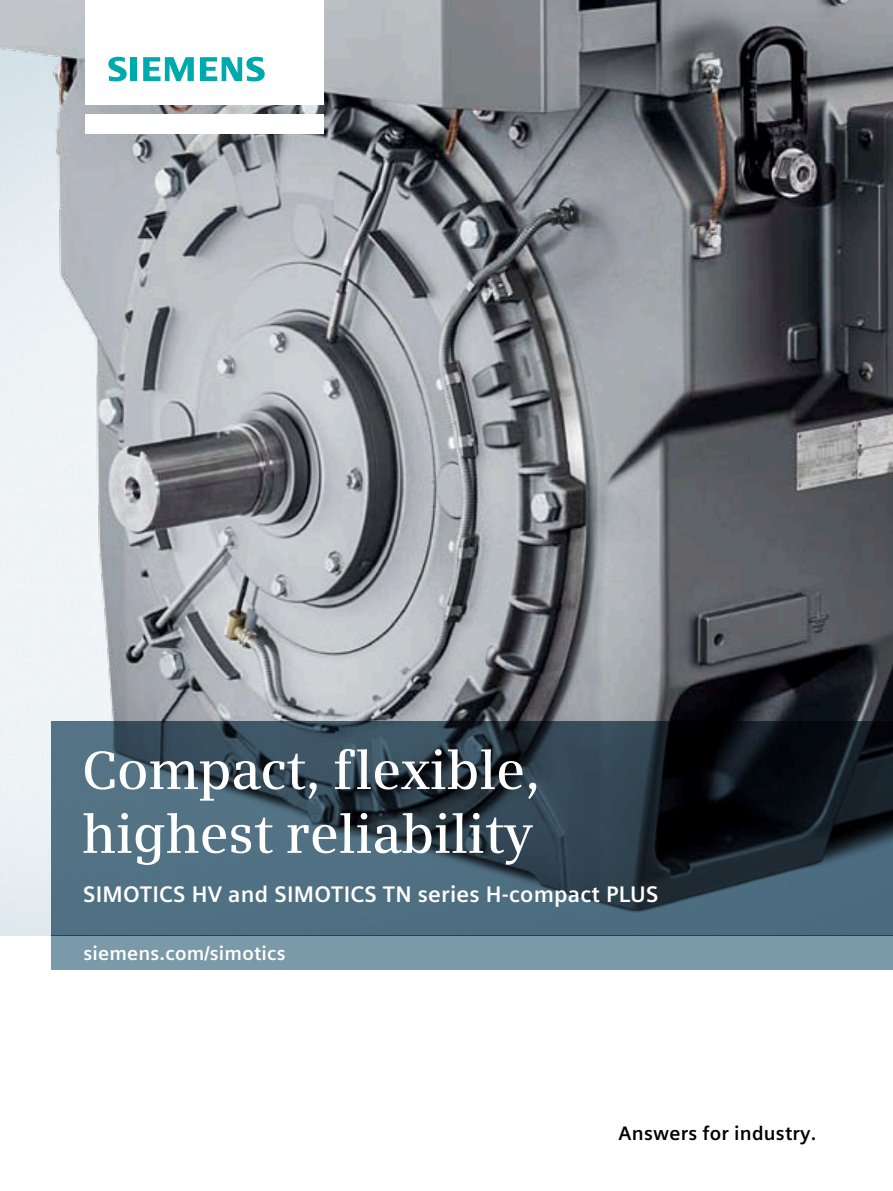
<style>
.page{position:relative;width:893px;height:1191px;background:#fff}
.page>*{position:absolute;margin:0;border:0;box-sizing:border-box;transform-origin:0 0}
.t1{font:600 54px/63.8px "Siemens Serif";letter-spacing:-.01em;color:#fff}
.t2{font:700 22.5px "Siemens Sans Global";letter-spacing:.01em;color:#fff}
.t3{font:700 19.5px "Siemens Sans Global";letter-spacing:.01em;color:#fff}
.t4{font:700 19.5px "Siemens Sans Global";letter-spacing:.01em;color:#000}
</style>
<div class="page">
<img style="left:0;top:0;width:893px;height:935px">
<svg style="left:51px;top:721px;width:842px;height:214px;background:#364b5a"></svg>
<div style="left:85px;top:114px;width:238px;height:19px;background:#fff"></div>
<div style="left:85px;top:0;width:238px;height:105px;background:#fff"></div>
<svg style="left:108px;top:57px;width:19px;height:24px"></svg>
<div style="left:130px;top:57px;width:7px;height:24px;background:#00aaac"></div>
<svg style="left:143px;top:57px;width:51px;height:24px"></svg>
<svg style="left:200px;top:57px;width:65px;height:24px"></svg>
<div style="left:51px;top:935px;width:842px;height:34px;background:#7a99a9"></div>
<h1 class="t1" style="left:82px;top:738px;width:460px">Compact, flexible, highest reliability</h1>
<p class="t2" style="left:83px;top:876px;width:577px">SIMOTICS HV and SIMOTICS TN series H-compact PLUS</p>
<p class="t3" style="left:83px;top:937px;width:204px">siemens.com/simotics</p>
<p class="t4" style="left:619px;top:1118px;width:199px">Answers for industry.</p>
</div>
